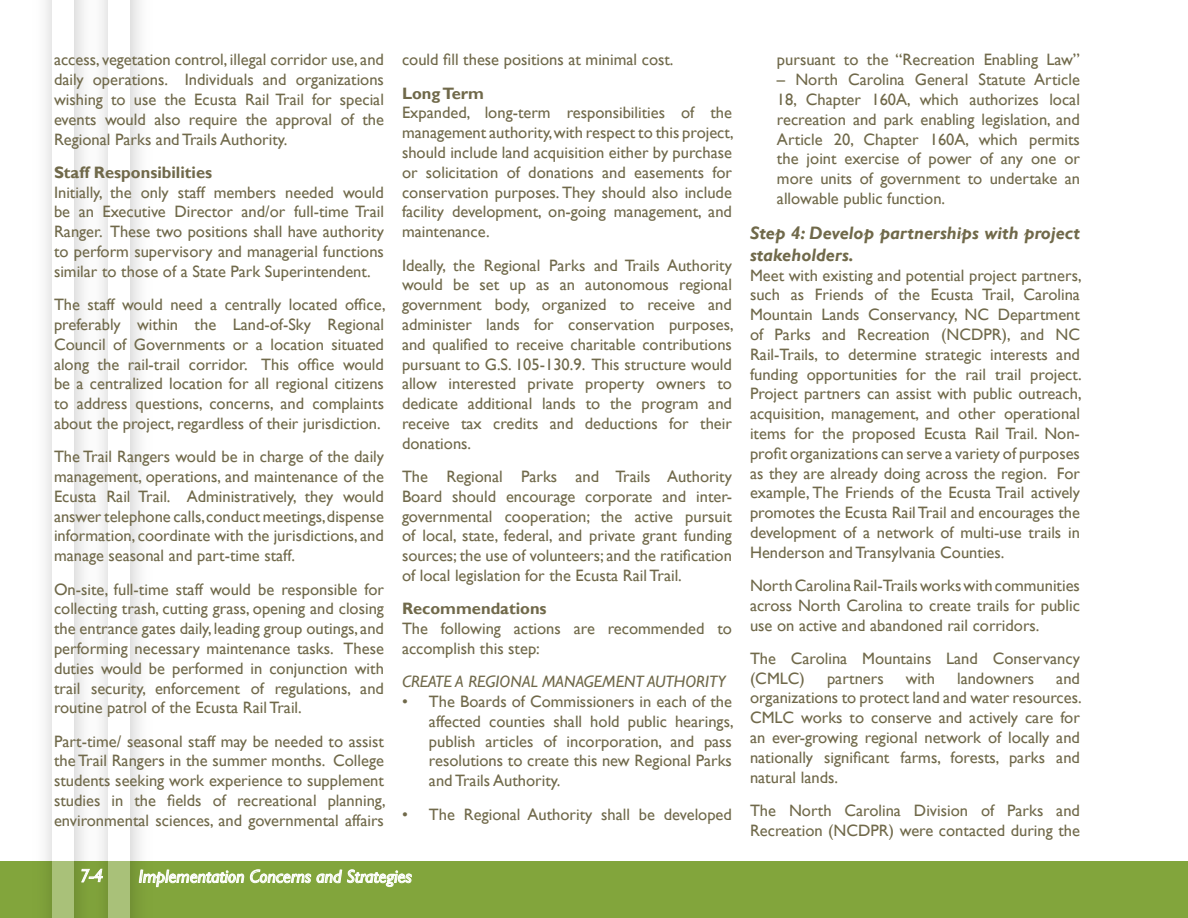
<style>
.page{position:relative;width:1188px;height:918px;background:#fff}
.page>*{position:absolute;margin:0;border:0;box-sizing:border-box;transform-origin:0 0}
.t1{font:italic 700 18px/21.6px "Gill Sans";color:#70694a}
.t2{font:italic 18px "Gill Sans";color:#fff}
.t3{font:16.5px/19.8px "Gill Sans";color:#70694a;text-align:justify}
.t4{font:700 16.5px "Gill Sans";color:#70694a}
.t5{font:italic 16.5px "Gill Sans";color:#70694a}
</style>
<div class="page">
<div style="left:0;top:862px;width:1188px;height:56px;background:#82a53c"></div>
<div style="left:0;top:861px;width:1188px;height:57px;border:1px solid #82a53c"></div>
<img style="left:27px;top:0;width:131px;height:918px">
<div style="left:108px;top:0;width:22px;height:918px;background:#fff"></div>
<div style="left:53px;top:0;width:21px;height:918px;background:#fff"></div>
<svg style="left:81px;top:868px;width:22px;height:15px"></svg>
<svg style="left:139px;top:866px;width:273px;height:23px"></svg>
<svg style="left:1187px;top:861px;width:1px;height:57px"></svg>
<p class="t3" style="left:54px;top:50px;width:332px">access, vegetation control, illegal corridor use, and daily operations. Individuals and organizations wishing to use the Ecusta Rail Trail for special events would also require the approval of the Regional Parks and Trails Authority.</p>
<p class="t4" style="left:54px;top:162px;width:160px">Staff Responsibilities</p>
<p class="t3" style="left:54px;top:182px;width:331px">Initially, the only staff members needed would be an Executive Director and/or full-time Trail Ranger. These two positions shall have authority to perform supervisory and managerial functions similar to those of a State Park Superintendent.</p>
<p class="t3" style="left:54px;top:295px;width:333px">The staff would need a centrally located office, preferably within the Land-of-Sky Regional Council of Governments or a location situated along the rail-trail corridor. This office would be a centralized location for all regional citizens to address questions, concerns, and complaints about the project, regardless of their jurisdiction.</p>
<p class="t3" style="left:54px;top:447px;width:331px">The Trail Rangers would be in charge of the daily management, operations, and maintenance of the Ecusta Rail Trail. Administratively, they would answer telephone calls, conduct meetings, dispense information, coordinate with the jurisdictions, and manage seasonal and part-time staff.</p>
<p class="t3" style="left:54px;top:579px;width:332px">On-site, full-time staff would be responsible for collecting trash, cutting grass, opening and closing the entrance gates daily, leading group outings, and performing necessary maintenance tasks. These duties would be performed in conjunction with trail security, enforcement of regulations, and routine patrol of the Ecusta Rail Trail.</p>
<p class="t3" style="left:54px;top:731px;width:333px">Part-time/ seasonal staff may be needed to assist the Trail Rangers in the summer months. College students seeking work experience to supplement studies in the fields of recreational planning, environmental sciences, and governmental affairs</p>
<p class="t3" style="left:402px;top:50px;width:273px">could fill these positions at minimal cost.</p>
<p class="t4" style="left:402px;top:83px;width:84px">Long Term</p>
<p class="t3" style="left:402px;top:103px;width:333px">Expanded, long-term responsibilities of the management authority, with respect to this project, should include land acquisition either by purchase or solicitation of donations and easements for conservation purposes. They should also include facility development, on-going management, and maintenance.</p>
<p class="t3" style="left:402px;top:255px;width:333px">Ideally, the Regional Parks and Trails Authority would be set up as an autonomous regional government body, organized to receive and administer lands for conservation purposes, and qualified to receive charitable contributions pursuant to G.S. 105-130.9. This structure would allow interested private property owners to dedicate additional lands to the program and receive tax credits and deductions for their donations.</p>
<p class="t3" style="left:402px;top:466px;width:332px">The Regional Parks and Trails Authority Board should encourage corporate and inter&shy;governmental cooperation; the active pursuit of local, state, federal, and private grant funding sources; the use of volunteers; and the ratification of local legislation for the Ecusta Rail Trail.</p>
<p class="t4" style="left:402px;top:599px;width:146px">Recommendations</p>
<p class="t3" style="left:402px;top:619px;width:331px">The following actions are recommended to accomplish this step:</p>
<p class="t5" style="left:402px;top:672px;width:325px">CREATE A REGIONAL MANAGEMENT AUTHORITY</p>
<p class="t3" style="left:429px;top:691px;width:306px;text-indent:-27px">• The Boards of Commissioners in each of the affected counties shall hold public hearings, publish articles of incorporation, and pass resolutions to create this new Regional Parks and Trails Authority.</p>
<p class="t3" style="left:402px;top:804px;width:331px">• The Regional Authority shall be developed</p>
<p class="t2" style="left:80px;top:865px;width:25px">7-4</p>
<p class="t2" style="left:139px;top:866px;width:275px">Implementation Concerns and Strategies</p>
<p class="t3" style="left:777px;top:50px;width:305px">pursuant to the “Recreation Enabling Law”</p>
<p class="t3" style="left:777px;top:70px;width:304px">– North Carolina General Statute Article 18, Chapter 160A, which authorizes local recreation and park enabling legislation, and Article 20, Chapter 160A, which permits the joint exercise of power of any one or more units of government to undertake an allowable public function.</p>
<p class="t1" style="left:750px;top:223px;width:331px">Step 4: Develop partnerships with project stakeholders.</p>
<p class="t3" style="left:750px;top:265px;width:333px">Meet with existing and potential project partners, such as Friends of the Ecusta Trail, Carolina Mountain Lands Conservancy, NC Department of Parks and Recreation (NCDPR), and NC Rail-Trails, to determine strategic interests and funding opportunities for the rail trail project.<br>Project partners can assist with public outreach, acquisition, management, and other operational items for the proposed Ecusta Rail Trail. Non&shy;profit organizations can serve a variety of purposes as they are already doing across the region. For example, The Friends of the Ecusta Trail actively promotes the Ecusta Rail Trail and encourages the development of a network of multi-use trails in Henderson and Transylvania Counties.</p>
<p class="t3" style="left:750px;top:575px;width:331px">North Carolina Rail-Trails works with communities across North Carolina to create trails for public use on active and abandoned rail corridors.</p>
<p class="t3" style="left:750px;top:648px;width:331px">The Carolina Mountains Land Conservancy (CMLC)</p>
<p class="t3" style="left:750px;top:668px;width:333px;text-indent:306px">and organizations to protect land and water resources.<br>CMLC works to conserve and actively care for an ever-growing regional network of locally and nationally significant farms, forests, parks and natural lands.</p>
<p class="t3" style="left:750px;top:800px;width:332px">The North Carolina Division of Parks and<br>Recreation (NCDPR) were contacted during the</p>
<p class="t3" style="left:827px;top:668px;width:58px">partners</p>
<p class="t3" style="left:906px;top:668px;width:31px">with</p>
<p class="t3" style="left:957px;top:668px;width:79px">landowners</p>
</div>
